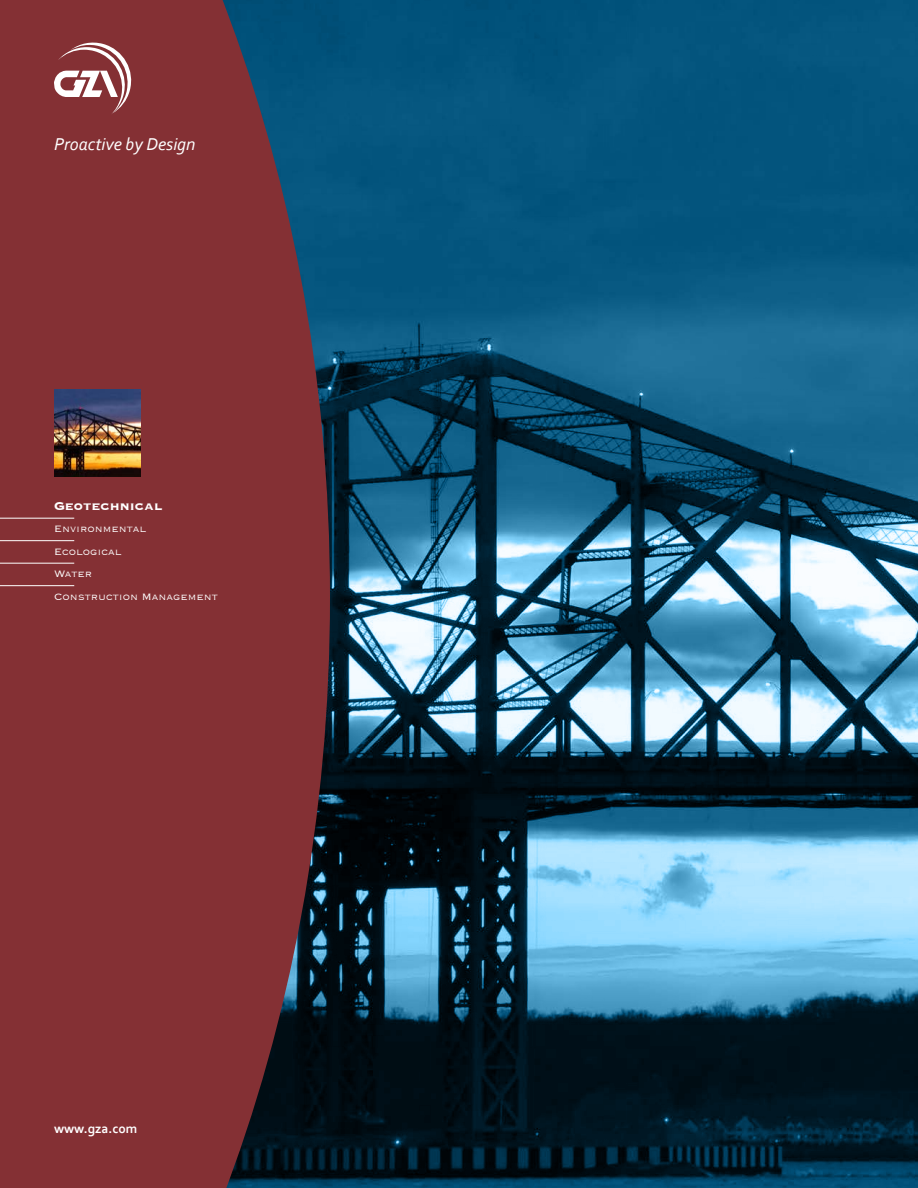
<style>
.page{position:relative;width:918px;height:1188px;background:#fff}
.page>*{position:absolute;margin:0;border:0;box-sizing:border-box;transform-origin:0 0}
.t1{font:italic 18px "Corbel";color:#fff}
.t2{font:700 15px "Copperplate";color:#fff}
.t3{font:700 13.5px "Corbel";color:#fff}
.t4{font:300 12px/22.5px "Copperplate";color:#fff}
</style>
<div class="page">
<img style="left:330px;top:0;width:588px;height:1188px">
<svg style="left:0;top:0;width:330px;height:1188px;background:#763037"></svg>
<svg style="left:54px;top:43px;width:81px;height:73px"></svg>
<hr style="left:0;top:518px;width:74px;height:1px;background:#fff">
<hr style="left:0;top:540px;width:74px;height:1px;background:#fff">
<hr style="left:0;top:563px;width:74px;height:1px;background:#fff">
<hr style="left:0;top:585px;width:74px;height:1px;background:#fff">
<img style="left:54px;top:389px;width:87px;height:87px">
<h1 class="t1" style="left:54px;top:133px;width:143px">Proactive by Design</h1>
<p class="t2" style="left:54px;top:496px;width:110px">Geotechnical</p>
<p class="t4" style="left:54px;top:517px;width:165px">Environmental<br>Ecological<br>Water<br>Construction Management</p>
<p class="t3" style="left:54px;top:1120px;width:85px">www.gza.com</p>
</div>
